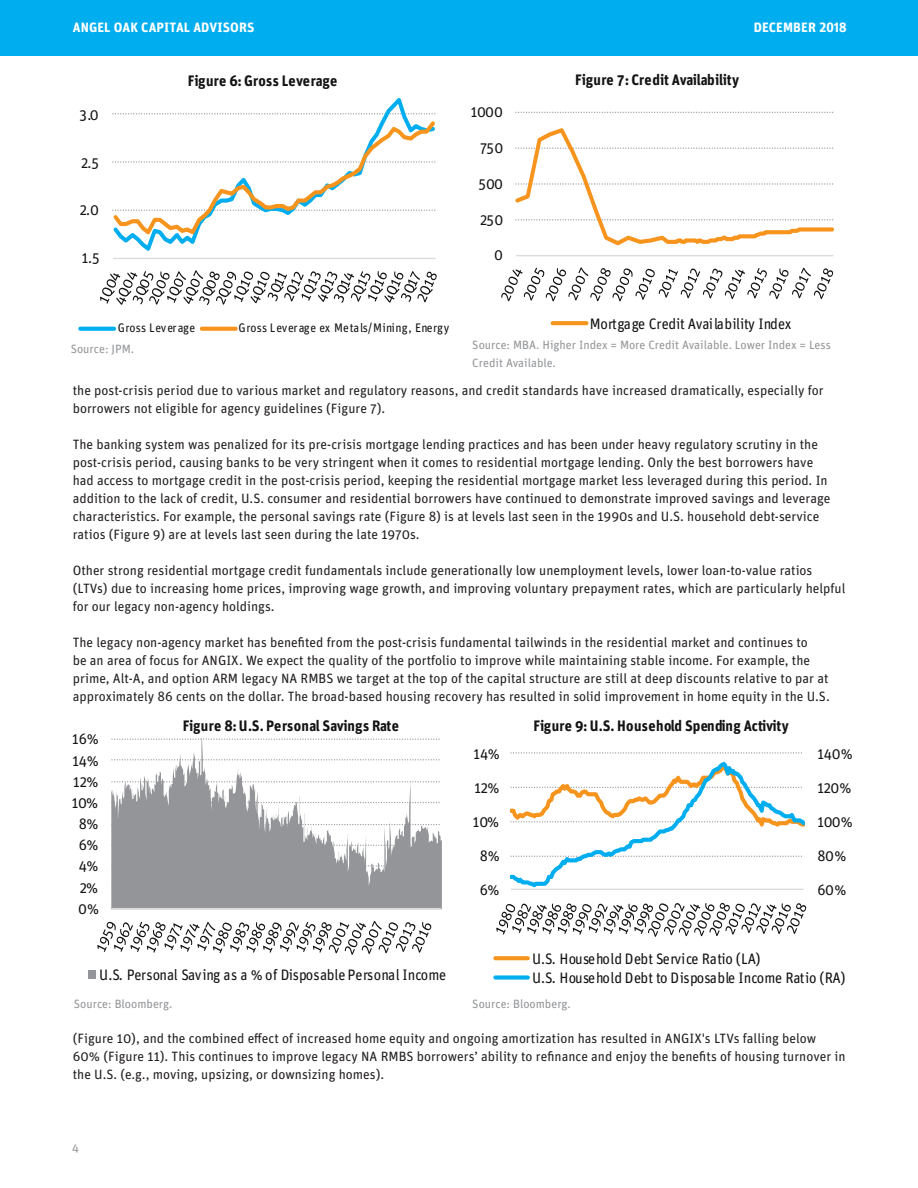
<style>
.page{position:relative;width:918px;height:1188px;background:#fff}
.page>*{position:absolute;margin:0;border:0;box-sizing:border-box;transform-origin:0 0}
.t1{font:15.15px/19.6px "Unit OT";letter-spacing:-.02em;color:#141313;scale:.95 1}
.t2{font:700 15.15px "Unit OT";color:#141313;scale:.95 1}
.t3{font:13.5px/18px "Unit OT";color:#231f20}
.t4{font:700 13.5px "Unit OT";letter-spacing:.01em;color:#fff}
.t5{font:12.45px "Unit OT";letter-spacing:.03em;color:#141313;scale:.95 1}
.t6{font:12px/18px "Unit OT";color:#939598}
</style>
<div class="page">
<svg style="left:516px;top:112px;width:317px;height:1px"></svg>
<hr style="left:516px;top:255px;width:317px;height:1px;background:#dddbdb">
<svg style="left:515px;top:128px;width:319px;height:118px"></svg>
<svg style="left:501px;top:267px;width:333px;height:35px"></svg>
<svg style="left:553px;top:321px;width:34px;height:4px"></svg>
<div style="left:0;top:0;width:918px;height:55px;background:#00aeef"></div>
<svg style="left:510px;top:752px;width:294px;height:138px"></svg>
<svg style="left:496px;top:902px;width:311px;height:35px"></svg>
<svg style="left:495px;top:956px;width:33px;height:4px"></svg>
<svg style="left:495px;top:976px;width:33px;height:4px"></svg>
<hr style="left:113px;top:258px;width:323px;height:1px;background:#dddbdb">
<svg style="left:119px;top:98px;width:287px;height:153px"></svg>
<svg style="left:112px;top:113px;width:324px;height:125px"></svg>
<svg style="left:100px;top:270px;width:337px;height:35px"></svg>
<svg style="left:80px;top:327px;width:34px;height:4px"></svg>
<svg style="left:202px;top:327px;width:34px;height:4px"></svg>
<svg style="left:111px;top:738px;width:331px;height:171px;fill:#939598"></svg>
<hr style="left:112px;top:908px;width:329px;height:1px;background:#dddbdb">
<svg style="left:97px;top:921px;width:335px;height:34px"></svg>
<div style="left:88px;top:970px;width:8px;height:8px;background:#939598"></div>
<p class="t4" style="left:73px;top:19px;width:183px">ANGEL OAK CAPITAL ADVISORS</p>
<p class="t4" style="left:754px;top:19px;width:95px">DECEMBER 2018</p>
<p class="t1" style="left:79px;top:104px;width:22px">3.0</p>
<p class="t1" style="left:81px;top:152px;width:20px">2.5</p>
<p class="t1" style="left:80px;top:200px;width:22px">2.0</p>
<p class="t1" style="left:82px;top:248px;width:20px">1.5</p>
<p class="t2" style="left:188px;top:71px;width:159px">Figure 6: Gross Leverage</p>
<p class="t5" style="left:118px;top:320px;width:83px">Gross Leverage</p>
<p class="t5" style="left:239px;top:320px;width:223px">Gross Leverage ex Metals/Mining, Energy</p>
<p class="t6" style="left:71px;top:340px;width:65px">Source: JPM.</p>
<p class="t1" style="left:471px;top:102px;width:36px">1000</p>
<p class="t1" style="left:480px;top:138px;width:26px">750</p>
<p class="t1" style="left:478px;top:173px;width:27px">500</p>
<p class="t1" style="left:480px;top:209px;width:26px">250</p>
<p class="t1" style="left:494px;top:245px;width:11px">0</p>
<p class="t2" style="left:575px;top:70px;width:174px">Figure 7: Credit Availability</p>
<p class="t1" style="left:590px;top:313px;width:213px">Mortgage Credit Availability Index</p>
<p class="t6" style="left:472px;top:336px;width:360px">Source: MBA. Higher Index = More Credit Available. Lower Index = Less<br>Credit Available.</p>
<p class="t3" style="left:73px;top:381px;width:752px">the post-crisis period due to various market and regulatory reasons, and credit standards have increased dramatically, especially for borrowers not eligible for agency guidelines (Figure 7).</p>
<p class="t3" style="left:73px;top:435px;width:759px">The banking system was penalized for its pre-crisis mortgage lending practices and has been under heavy regulatory scrutiny in the post-crisis period, causing banks to be very stringent when it comes to residential mortgage lending. Only the best borrowers have had access to mortgage credit in the post-crisis period, keeping the residential mortgage market less leveraged during this period. In addition to the lack of credit, U.S. consumer and residential borrowers have continued to demonstrate improved savings and leverage characteristics. For example, the personal savings rate (Figure 8) is at levels last seen in the 1990s and U.S. household debt-service ratios (Figure 9) are at levels last seen during the late 1970s.</p>
<p class="t3" style="left:73px;top:561px;width:774px">Other strong residential mortgage credit fundamentals include generationally low unemployment levels, lower loan-to-value ratios (LTVs) due to increasing home prices, improving wage growth, and improving voluntary prepayment rates, which are particularly helpful for our legacy non-agency holdings.</p>
<p class="t3" style="left:73px;top:633px;width:759px">The legacy non-agency market has benefited from the post-crisis fundamental tailwinds in the residential market and continues to<br>be an area of focus for ANGIX. We expect the quality of the portfolio to improve while maintaining stable income. For example, the prime, Alt-A, and option ARM legacy NA RMBS we target at the top of the capital structure are still at deep discounts relative to par at approximately 86 cents on the dollar. The broad-based housing recovery has resulted in solid improvement in home equity in the U.S.</p>
<p class="t1" style="left:72px;top:729px;width:29px">16%</p>
<p class="t1" style="left:72px;top:750px;width:29px">14%</p>
<p class="t1" style="left:73px;top:771px;width:28px">12%</p>
<p class="t1" style="left:72px;top:793px;width:29px">10%</p>
<p class="t1" style="left:79px;top:814px;width:22px">8%</p>
<p class="t1" style="left:79px;top:835px;width:22px">6%</p>
<p class="t1" style="left:79px;top:856px;width:22px">4%</p>
<p class="t1" style="left:80px;top:877px;width:21px">2%</p>
<p class="t1" style="left:78px;top:899px;width:24px">0%</p>
<p class="t2" style="left:183px;top:716px;width:229px">Figure 8: U.S. Personal Savings Rate</p>
<p class="t1" style="left:99px;top:964px;width:367px">U.S. Personal Saving as a % of Disposable Personal Income</p>
<p class="t1" style="left:474px;top:743px;width:29px">14%</p>
<p class="t1" style="left:474px;top:778px;width:28px">12%</p>
<p class="t1" style="left:473px;top:812px;width:29px">10%</p>
<p class="t1" style="left:480px;top:846px;width:22px">8%</p>
<p class="t1" style="left:480px;top:880px;width:22px">6%</p>
<p class="t2" style="left:534px;top:716px;width:270px">Figure 9: U.S. Household Spending Activity</p>
<p class="t1" style="left:817px;top:743px;width:39px">140%</p>
<p class="t1" style="left:817px;top:778px;width:38px">120%</p>
<p class="t1" style="left:817px;top:812px;width:39px">100%</p>
<p class="t1" style="left:817px;top:846px;width:32px">80%</p>
<p class="t1" style="left:817px;top:880px;width:32px">60%</p>
<p class="t1" style="left:532px;top:948px;width:331px">U.S. Household Debt Service Ratio (LA)<br>U.S. Household Debt to Disposable Income Ratio (RA)</p>
<p class="t6" style="left:74px;top:995px;width:100px">Source: Bloomberg.</p>
<p class="t6" style="left:472px;top:995px;width:100px">Source: Bloomberg.</p>
<p class="t3" style="left:73px;top:1029px;width:774px">(Figure 10), and the combined effect of increased home equity and ongoing amortization has resulted in ANGIX's LTVs falling below<br>60% (Figure 11). This continues to improve legacy NA RMBS borrowers’ ability to refinance and enjoy the benefits of housing turnover in the U.S. (e.g., moving, upsizing, or downsizing homes).</p>
<p class="t6" style="left:72px;top:1138px;width:8px">4</p>
</div>
